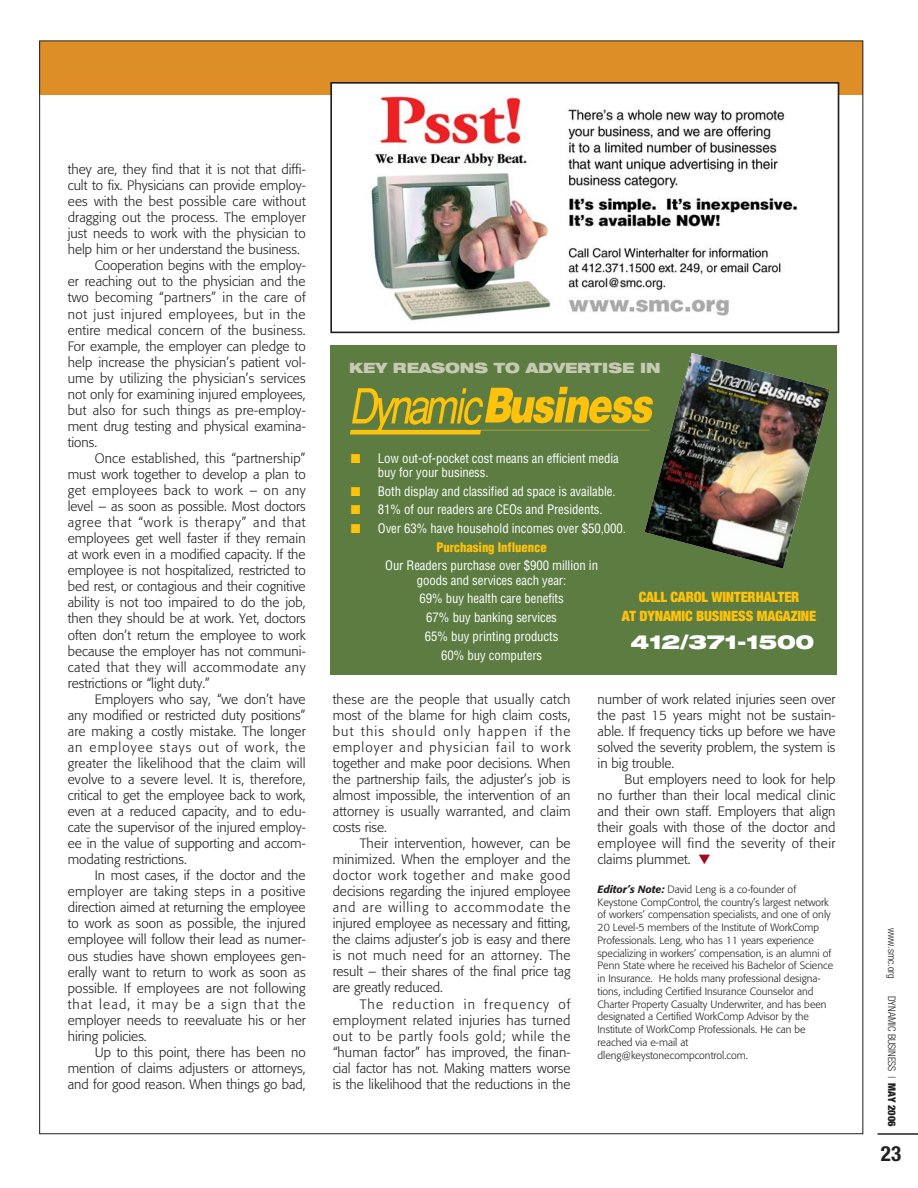
<style>
.page{position:relative;width:918px;height:1188px;background:#fff}
.page>*{position:absolute;margin:0;border:0;box-sizing:border-box;transform-origin:0 0}
.t1{font:700 condensed 21px "Helvetica Neue";color:#231f20}
.t2{font:900 expanded 19.5px "Helvetica Neue";letter-spacing:-.02em;color:#fff}
.t3{font:900 condensed 14.25px/18.5px "Helvetica Neue";letter-spacing:-.01em;color:#ffc20d;text-align:center}
.t4{font:900 expanded 14.25px "Helvetica Neue";color:#c7cab3}
.t5{font:300 13.5px/16px "Formata BQ";color:#231f20;text-align:justify}
.t6{font:300 13.5px "Formata BQ";letter-spacing:.035em;color:#231f20}
.t7{font:300 13.5px "Formata BQ";letter-spacing:.025em;color:#231f20}
.t8{font:300 13.5px "Formata BQ";letter-spacing:.02em;color:#231f20}
.t9{font:300 13.5px "Formata BQ";letter-spacing:.055em;color:#231f20}
.t10{font:300 13.5px "Formata BQ";letter-spacing:.08em;color:#231f20}
.t11{font:300 13.5px "Formata BQ";letter-spacing:.085em;color:#231f20}
.t12{font:condensed 12.75px/18.8px "Helvetica";letter-spacing:-.005em;color:#fff;text-align:center}
.t13{font:300 10.5px/12.8px "Formata BQ";color:#231f20}
.t14{font:300 condensed 10.5px "Helvetica Neue";letter-spacing:-.005em;color:#231f20}
.s1{color:#ffc20d}
.s2{font-weight:900;color:#ffc20d}
.s3{color:#9d081f}
.s4{font-weight:500;font-style:italic}
.s5{font-weight:900}
</style>
<div class="page">
<div style="left:39px;top:41px;width:824px;height:54px;background:#de8e27"></div>
<hr style="left:878px;top:1133px;width:40px;height:2px;background:#231f20">
<div style="left:331px;top:346px;width:506px;height:329px;background:#5c7c42"></div>
<img style="left:350px;top:386px;width:295px;height:48px">
<img style="left:645px;top:353px;width:185px;height:216px">
<div style="left:331px;top:83px;width:508px;height:249px;background:#fff"></div>
<img style="left:371px;top:94px;width:426px;height:227px">
<div style="left:330px;top:82px;width:509px;height:251px;border:2px solid #231f20"></div>
<p class="t5" style="left:68px;top:162px;width:239px">they are, they find that it is not that diffi-</p>
<p class="t5" style="left:68px;top:178px;width:239px">cult to fix. Physicians can provide employ-</p>
<p class="t5" style="left:68px;top:194px;width:239px">ees with the best possible care without</p>
<p class="t5" style="left:68px;top:210px;width:239px">dragging out the process. The employer</p>
<p class="t5" style="left:68px;top:226px;width:239px">just needs to work with the physician to</p>
<p class="t5" style="left:68px;top:242px;width:234px">help him or her understand the business.</p>
<p class="t5" style="left:95px;top:258px;width:212px">Cooperation begins with the employ-</p>
<p class="t5" style="left:68px;top:274px;width:239px">er reaching out to the physician and the</p>
<p class="t8" style="left:68px;top:291px;width:239px">two becoming “partners” in the care of</p>
<p class="t6" style="left:68px;top:307px;width:239px">not just injured employees, but in the</p>
<p class="t5" style="left:68px;top:322px;width:239px">entire medical concern of the business.</p>
<p class="t5" style="left:68px;top:339px;width:239px">For example, the employer can pledge to</p>
<p class="t5" style="left:68px;top:355px;width:239px">help increase the physician’s patient vol-</p>
<p class="t5" style="left:68px;top:371px;width:239px">ume by utilizing the physician’s services</p>
<p class="t5" style="left:68px;top:387px;width:239px">not only for examining injured employees,</p>
<p class="t5" style="left:68px;top:403px;width:239px">but also for such things as pre-employ-</p>
<p class="t5" style="left:68px;top:419px;width:239px">ment drug testing and physical examina-</p>
<p class="t5" style="left:68px;top:435px;width:31px">tions.</p>
<p class="t5" style="left:95px;top:451px;width:212px">Once established, this “partnership”</p>
<p class="t5" style="left:68px;top:467px;width:239px">must work together to develop a plan to</p>
<p class="t6" style="left:68px;top:484px;width:239px">get employees back to work – on any</p>
<p class="t5" style="left:68px;top:499px;width:239px">level – as soon as possible. Most doctors</p>
<p class="t9" style="left:68px;top:516px;width:239px">agree that “work is therapy” and that</p>
<p class="t5" style="left:68px;top:531px;width:239px">employees get well faster if they remain</p>
<p class="t5" style="left:68px;top:547px;width:239px">at work even in a modified capacity. If the</p>
<p class="t5" style="left:68px;top:563px;width:239px">employee is not hospitalized, restricted to</p>
<p class="t5" style="left:68px;top:579px;width:239px">bed rest, or contagious and their cognitive</p>
<p class="t5" style="left:68px;top:595px;width:239px">ability is not too impaired to do the job,</p>
<p class="t5" style="left:68px;top:611px;width:239px">then they should be at work. Yet, doctors</p>
<p class="t5" style="left:68px;top:627px;width:239px">often don’t return the employee to work</p>
<p class="t5" style="left:68px;top:643px;width:239px">because the employer has not communi-</p>
<p class="t6" style="left:68px;top:660px;width:239px">cated that they will accommodate any</p>
<p class="t5" style="left:68px;top:676px;width:144px">restrictions or “light duty.”</p>
<p class="t5" style="left:95px;top:692px;width:212px">Employers who say, “we don’t have</p>
<p class="t5" style="left:68px;top:708px;width:239px">any modified or restricted duty positions”</p>
<p class="t5" style="left:68px;top:724px;width:239px">are making a costly mistake. The longer</p>
<p class="t10" style="left:68px;top:741px;width:239px">an employee stays out of work, the</p>
<p class="t5" style="left:68px;top:756px;width:239px">greater the likelihood that the claim will</p>
<p class="t5" style="left:68px;top:772px;width:239px">evolve to a severe level. It is, therefore,</p>
<p class="t5" style="left:68px;top:788px;width:239px">critical to get the employee back to work,</p>
<p class="t5" style="left:68px;top:804px;width:239px">even at a reduced capacity, and to edu-</p>
<p class="t5" style="left:68px;top:820px;width:239px">cate the supervisor of the injured employ-</p>
<p class="t5" style="left:68px;top:836px;width:239px">ee in the value of supporting and accom-</p>
<p class="t5" style="left:68px;top:852px;width:121px">modating restrictions.</p>
<p class="t5" style="left:95px;top:868px;width:212px">In most cases, if the doctor and the</p>
<p class="t7" style="left:68px;top:885px;width:239px">employer are taking steps in a positive</p>
<p class="t5" style="left:68px;top:900px;width:239px">direction aimed at returning the employee</p>
<p class="t5" style="left:68px;top:916px;width:239px">to work as soon as possible, the injured</p>
<p class="t5" style="left:68px;top:932px;width:239px">employee will follow their lead as numer-</p>
<p class="t5" style="left:68px;top:948px;width:239px">ous studies have shown employees gen-</p>
<p class="t5" style="left:68px;top:964px;width:239px">erally want to return to work as soon as</p>
<p class="t5" style="left:68px;top:981px;width:239px">possible. If employees are not following</p>
<p class="t11" style="left:68px;top:997px;width:239px">that lead, it may be a sign that the</p>
<p class="t5" style="left:68px;top:1013px;width:239px">employer needs to reevaluate his or her</p>
<p class="t5" style="left:68px;top:1029px;width:81px">hiring policies.</p>
<p class="t5" style="left:95px;top:1045px;width:212px">Up to this point, there has been no</p>
<p class="t5" style="left:68px;top:1061px;width:239px">mention of claims adjusters or attorneys,</p>
<p class="t5" style="left:68px;top:1077px;width:239px">and for good reason. When things go bad,</p>
<p class="t4" style="left:349px;top:362px;width:313px">KEY REASONS TO ADVERTISE IN</p>
<p class="t12" style="left:378px;top:452px;width:242px;line-height:14.2px;text-align:left;text-indent:-27px"><span class="s1">■</span> Low out-of-pocket cost means an efficient media buy for your business.</p>
<p class="t12" style="left:351px;top:483px;width:266px"><span class="s1">■</span> Both display and classified ad space is available.</p>
<p class="t12" style="left:351px;top:501px;width:253px"><span class="s1">■</span> 81% of our readers are CEOs and Presidents.</p>
<p class="t12" style="left:351px;top:520px;width:277px"><span class="s1">■</span> Over 63% have household incomes over $50,000.<br><span class="s2">Purchasing Influence</span></p>
<p class="t12" style="left:385px;top:560px;width:214px;line-height:14.2px">Our Readers purchase over $900 million in goods and services each year:</p>
<p class="t12" style="left:420px;top:591px;width:146px">69% buy health care benefits<br>67% buy banking services<br>65% buy printing products<br>60% buy computers</p>
<p class="t3" style="left:622px;top:589px;width:196px">CALL CAROL WINTERHALTER<br>AT DYNAMIC BUSINESS MAGAZINE</p>
<h2 class="t2" style="left:631px;top:635px;width:185px">412/371-1500</h2>
<p class="t5" style="left:333px;top:691px;width:239px">these are the people that usually catch most of the blame for high claim costs, but this should only happen if the employer and physician fail to work together and make poor decisions. When the partnership fails, the adjuster’s job is almost impossible, the intervention of an attorney is usually warranted, and claim costs rise.</p>
<p class="t5" style="left:333px;top:836px;width:239px;text-indent:27px">Their intervention, however, can be minimized. When the employer and the doctor work together and make good decisions regarding the injured employee and are willing to accommodate the injured employee as necessary and fitting, the claims adjuster’s job is easy and there is not much need for an attorney. The result – their shares of the final price tag are greatly reduced.</p>
<p class="t5" style="left:333px;top:996px;width:239px;text-indent:27px">The reduction in frequency of employment related injuries has turned out to be partly fools gold; while the “human factor” has improved, the finan&shy;cial factor has not. Making matters worse is the likelihood that the reductions in the</p>
<p class="t5" style="left:598px;top:692px;width:239px">number of work related injuries seen over the past 15 years might not be sustain&shy;able. If frequency ticks up before we have solved the severity problem, the system is in big trouble.</p>
<p class="t5" style="left:598px;top:772px;width:239px;text-indent:27px">But employers need to look for help no further than their local medical clinic and their own staff. Employers that align their goals with those of the doctor and employee will find the severity of their claims plummet. <span class="s3">▼</span></p>
<p class="t13" style="left:598px;top:883px;width:237px"><span class="s4">Editor’s Note:</span> David Leng is a co-founder of Keystone CompControl, the country’s largest network of workers’ compensation specialists, and one of only 20 Level-5 members of the Institute of WorkComp Professionals. Leng, who has 11 years experience specializing in workers’ compensation, is an alumni of Penn State where he received his Bachelor of Science in Insurance. He holds many professional designa&shy;tions, including Certified Insurance Counselor and Charter Property Casualty Underwriter, and has been designated a Certified WorkComp Advisor by the Institute of WorkComp Professionals. He can be reached via e-mail at dleng@keystonecompcontrol.com.</p>
<p class="t14" style="left:896px;top:928px;width:52px;rotate:90deg">www.smc.org</p>
<p class="t14" style="left:896px;top:996px;width:132px;rotate:90deg">DYNAMIC BUSINESS | <span class="s5">MAY 2006</span></p>
<h1 class="t1" style="left:881px;top:1146px;width:22px">23</h1>
</div>
